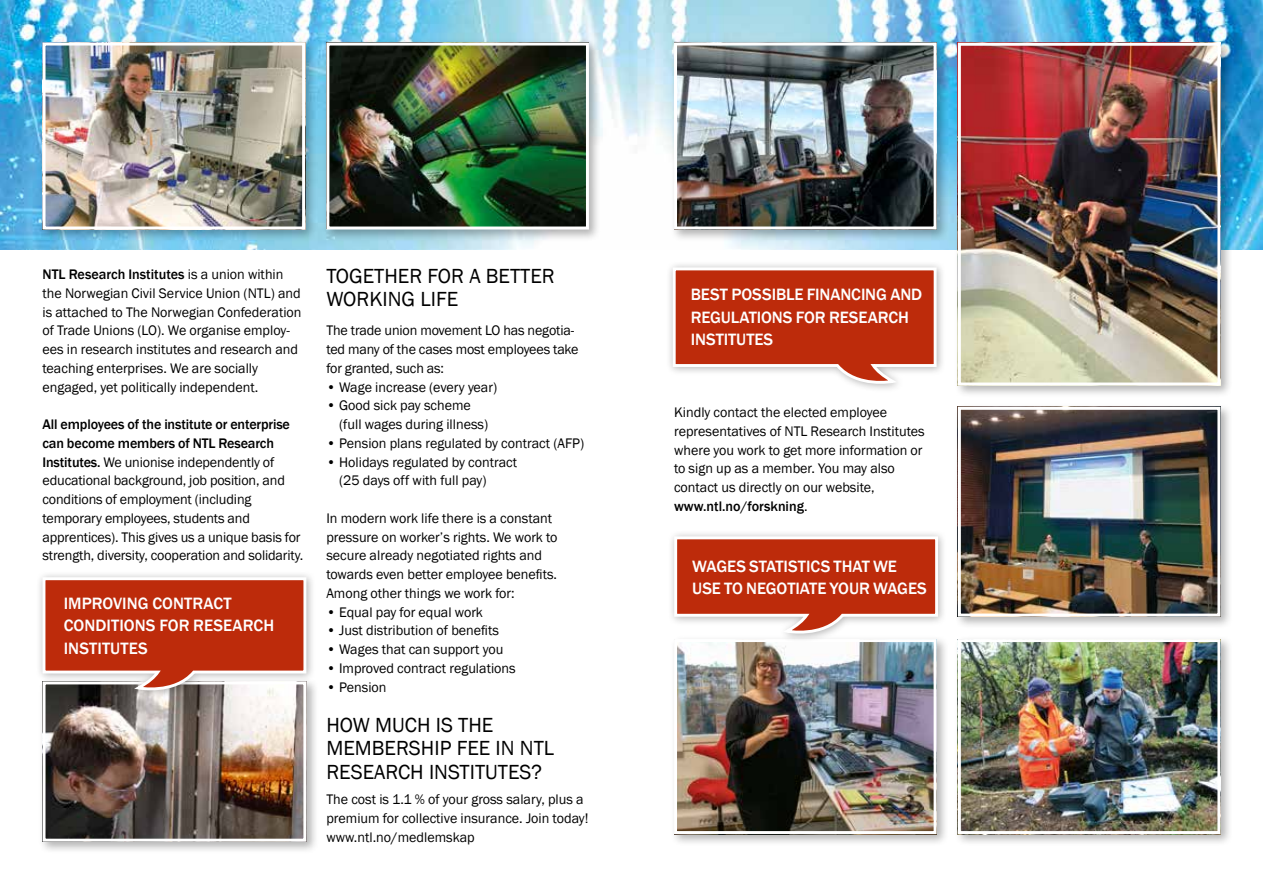
<style>
.page{position:relative;width:1263px;height:893px;background:#fff}
.page>*{position:absolute;margin:0;border:0;box-sizing:border-box;transform-origin:0 0}
.t1{font:21px/23.2px "Franklin Gothic";color:#000}
.t2{font:500 16.8px/22.5px "Franklin Gothic";color:#fff}
.t3{font:14.25px/18.8px "Franklin Gothic";color:#000}
.s1{font-weight:500}
</style>
<div class="page">
<img style="left:0;top:0;width:1263px;height:250px">
<div style="left:670px;top:635px;width:279px;height:212px;background:#000;opacity:.3"></div>
<img style="left:678px;top:643px;width:254px;height:187px">
<div style="left:674px;top:639px;width:262px;height:195px;border:3px solid #fff"></div>
<div style="left:670px;top:39px;width:279px;height:203px;background:#000;opacity:.3"></div>
<img style="left:678px;top:47px;width:254px;height:179px">
<div style="left:674px;top:43px;width:262px;height:187px;border:3px solid #fff"></div>
<div style="left:39px;top:39px;width:279px;height:203px;background:#000;opacity:.3"></div>
<img style="left:47px;top:47px;width:254px;height:179px">
<div style="left:43px;top:43px;width:262px;height:187px;border:3px solid #fff"></div>
<div style="left:954px;top:403px;width:279px;height:226px;background:#000;opacity:.3"></div>
<img style="left:962px;top:411px;width:254px;height:202px">
<div style="left:958px;top:407px;width:262px;height:210px;border:3px solid #fff"></div>
<div style="left:954px;top:39px;width:279px;height:359px;background:#000;opacity:.3"></div>
<img style="left:962px;top:47px;width:254px;height:335px">
<div style="left:958px;top:43px;width:262px;height:343px;border:3px solid #fff"></div>
<div style="left:322px;top:39px;width:280px;height:203px;background:#000;opacity:.3"></div>
<img style="left:330px;top:47px;width:255px;height:179px">
<div style="left:326px;top:43px;width:263px;height:187px;border:3px solid #fff"></div>
<div style="left:39px;top:677px;width:280px;height:177px;background:#000;opacity:.3"></div>
<img style="left:47px;top:699px;width:255px;height:139px">
<div style="left:43px;top:681px;width:263px;height:161px;border:3px solid #fff"></div>
<div style="left:667px;top:530px;width:281px;height:113px;background:#000;opacity:.3"></div>
<svg style="left:673px;top:535px;width:266px;height:103px"></svg>
<div style="left:36px;top:570px;width:280px;height:129px;background:#000;opacity:.3"></div>
<svg style="left:41px;top:576px;width:267px;height:119px;background:#c1533b"></svg>
<div style="left:666px;top:261px;width:280px;height:132px;background:#000;opacity:.3"></div>
<svg style="left:671px;top:266px;width:267px;height:122px"></svg>
<div style="left:954px;top:635px;width:279px;height:212px;background:#000;opacity:.3"></div>
<img style="left:962px;top:643px;width:254px;height:187px">
<div style="left:958px;top:639px;width:262px;height:195px;border:3px solid #fff"></div>
<p class="t3" style="left:43px;top:265px;width:261px"><span class="s1">NTL Research Institutes</span> is a union within the Norwegian Civil Service Union (NTL) and is attached to The Norwegian Confederation of Trade Unions (LO). We organise employ&shy;ees in research institutes and research and teaching enterprises. We are socially engaged, yet politically independent.</p>
<p class="t3" style="left:43px;top:415px;width:262px"><span class="s1">All employees of the institute or enterprise can become members of NTL Research Institutes.</span> We unionise independently of educational background, job position, and conditions of employment (including temporary employees, students and apprentices). This gives us a unique basis for strength, diversity, cooperation and solidarity.</p>
<p class="t2" style="left:64px;top:592px;width:212px">IMPROVING CONTRACT<br>CONDITIONS FOR RESEARCH<br>INSTITUTES</p>
<h1 class="t1" style="left:326px;top:265px;width:230px">TOGETHER FOR A BETTER<br>WORKING LIFE</h1>
<p class="t3" style="left:326px;top:321px;width:254px">The trade union movement LO has negotia&shy;ted many of the cases most employees take for granted, such as:</p>
<p class="t3" style="left:326px;top:378px;width:172px">• Wage increase (every year)</p>
<p class="t3" style="left:339px;top:396px;width:151px;text-indent:-13px">• Good sick pay scheme (full wages during illness)</p>
<p class="t3" style="left:326px;top:434px;width:259px">• Pension plans regulated by contract (AFP)</p>
<p class="t3" style="left:339px;top:453px;width:180px;text-indent:-13px">• Holidays regulated by contract (25 days off with full pay)</p>
<p class="t3" style="left:326px;top:509px;width:233px">In modern work life there is a constant pressure on worker’s rights. We work to secure already negotiated rights and towards even better employee benefits.<br>Among other things we work for:</p>
<p class="t3" style="left:326px;top:603px;width:158px">• Equal pay for equal work</p>
<p class="t3" style="left:326px;top:621px;width:174px">• Just distribution of benefits</p>
<p class="t3" style="left:326px;top:640px;width:179px">• Wages that can support you</p>
<p class="t3" style="left:326px;top:659px;width:191px">• Improved contract regulations</p>
<p class="t3" style="left:326px;top:678px;width:62px">• Pension</p>
<h1 class="t1" style="left:326px;top:714px;width:229px">HOW MUCH IS THE<br>MEMBERSHIP FEE IN NTL<br>RESEARCH INSTITUTES?</h1>
<p class="t3" style="left:326px;top:790px;width:264px">The cost is 1.1 % of your gross salary, plus a premium for collective insurance. Join today! www.ntl.no/medlemskap</p>
<p class="t2" style="left:691px;top:283px;width:233px">BEST POSSIBLE FINANCING AND<br>REGULATIONS FOR RESEARCH<br>INSTITUTES</p>
<p class="t3" style="left:674px;top:403px;width:252px">Kindly contact the elected employee representatives of NTL Research Institutes where you work to get more information or to sign up as a member. You may also contact us directly on our website, <span class="s1">www.ntl.no/forskning</span>.</p>
<p class="t2" style="left:692px;top:555px;width:236px">WAGES STATISTICS THAT WE<br>USE TO NEGOTIATE YOUR WAGES</p>
</div>
